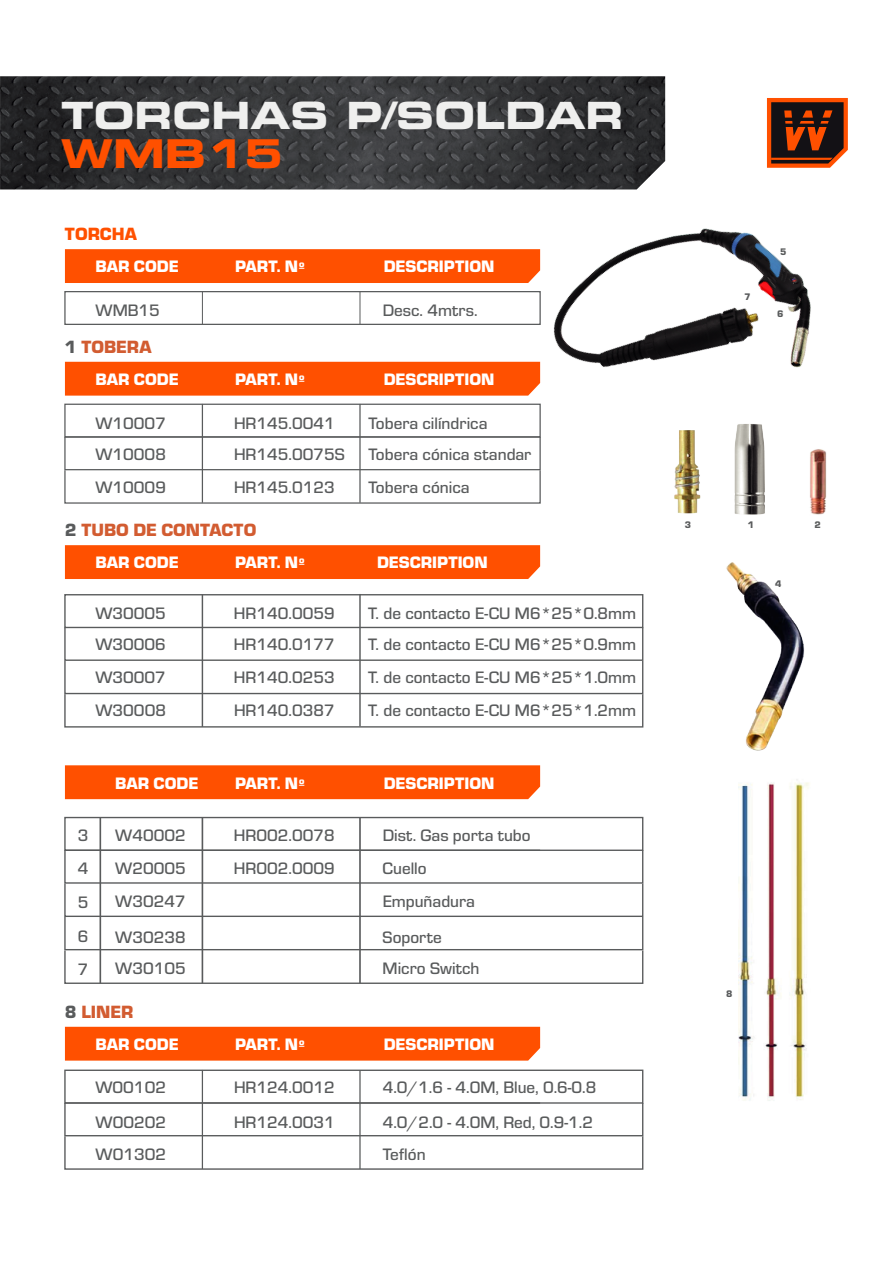
<style>
.page{position:relative;width:893px;height:1263px;background:#fff}
.page>*{position:absolute;margin:0;border:0;box-sizing:border-box;transform-origin:0 0}
.t1{font:39.75px "Eurostile LT Std Bold Ex 2";color:#ff5000}
.t2{font:37.5px "Eurostile LT Std Bold Ex 2";color:#efefee}
.t3{font:900 18.45px "Eurostile";color:#d25c31}
.t4{font:900 18.45px "Eurostile";color:#ff5000}
.t5{font:500 17.25px/31px "Eurostile";color:#595b5c}
.t6{font:900 17.25px "Eurostile";color:#fff}
.t7{font:900 9.9px "Eurostile";color:#595b5c}
.s1{color:#595b5c}
</style>
<div class="page">
<div style="left:65px;top:362px;width:458px;height:34px;background:#ff5000"></div>
<img style="left:523px;top:155px;width:288px;height:249px">
<img style="left:734px;top:424px;width:31px;height:91px">
<img style="left:810px;top:449px;width:17px;height:66px">
<img style="left:674px;top:430px;width:27px;height:84px">
<img style="left:726px;top:562px;width:78px;height:189px">
<img style="left:0;top:76px;width:665px;height:113px">
<hr style="left:202px;top:404px;width:1px;height:99px;background:#595b5c">
<hr style="left:359px;top:404px;width:2px;height:99px;background:#595b5c">
<div style="left:65px;top:545px;width:475px;height:34px;background:#ff5000"></div>
<div style="left:64px;top:404px;width:477px;height:34px;border:1px solid #595b5c"></div>
<div style="left:64px;top:436px;width:477px;height:34px;border:1px solid #595b5c"></div>
<div style="left:64px;top:470px;width:477px;height:34px;border:1px solid #595b5c"></div>
<hr style="left:359px;top:594px;width:2px;height:132px;background:#595b5c">
<hr style="left:359px;top:817px;width:2px;height:166px;background:#595b5c">
<div style="left:65px;top:765px;width:475px;height:34px;background:#ff5000"></div>
<hr style="left:202px;top:817px;width:1px;height:166px;background:#595b5c">
<div style="left:64px;top:817px;width:579px;height:34px;border:1px solid #595b5c"></div>
<div style="left:64px;top:849px;width:579px;height:35px;border:1px solid #595b5c"></div>
<div style="left:64px;top:916px;width:579px;height:34px;border:1px solid #595b5c"></div>
<div style="left:64px;top:950px;width:579px;height:34px;border:1px solid #595b5c"></div>
<div style="left:64px;top:883px;width:579px;height:34px;border:1px solid #595b5c"></div>
<hr style="left:359px;top:1070px;width:2px;height:99px;background:#595b5c">
<div style="left:65px;top:1027px;width:475px;height:33px;background:#ff5000"></div>
<hr style="left:202px;top:1070px;width:1px;height:99px;background:#595b5c">
<div style="left:64px;top:1069px;width:579px;height:35px;border:1px solid #595b5c"></div>
<div style="left:64px;top:1102px;width:579px;height:34px;border:1px solid #595b5c"></div>
<div style="left:64px;top:1136px;width:579px;height:34px;border:1px solid #595b5c"></div>
<hr style="left:202px;top:594px;width:1px;height:133px;background:#595b5c">
<div style="left:64px;top:594px;width:579px;height:34px;border:1px solid #595b5c"></div>
<div style="left:64px;top:627px;width:579px;height:34px;border:1px solid #595b5c"></div>
<div style="left:64px;top:660px;width:579px;height:34px;border:1px solid #595b5c"></div>
<div style="left:64px;top:693px;width:579px;height:34px;border:1px solid #595b5c"></div>
<img style="left:738px;top:779px;width:71px;height:322px">
<svg style="left:767px;top:98px;width:81px;height:70px;background:#713014"></svg>
<div style="left:65px;top:249px;width:475px;height:34px;background:#ff5000"></div>
<hr style="left:202px;top:291px;width:1px;height:33px;background:#595b5c">
<hr style="left:360px;top:291px;width:1px;height:33px;background:#595b5c">
<div style="left:64px;top:291px;width:477px;height:34px;border:1px solid #595b5c"></div>
<hr style="left:100px;top:817px;width:1px;height:166px;background:#595b5c">
<h2 class="t2" style="left:61px;top:90px;width:564px">TORCHAS P/SOLDAR</h2>
<h1 class="t1" style="left:61px;top:125px;width:223px">WMB15</h1>
<p class="t4" style="left:65px;top:221px;width:73px">TORCHA</p>
<p class="t6" style="left:95px;top:254px;width:85px">BAR CODE</p>
<p class="t6" style="left:235px;top:254px;width:72px">PART. Nº</p>
<p class="t6" style="left:384px;top:254px;width:112px">DESCRIPTION</p>
<p class="t5" style="left:96px;top:294px;width:66px">WMB15</p>
<p class="t5" style="left:383px;top:294px;width:96px">Desc. 4mtrs.</p>
<p class="t3" style="left:65px;top:333px;width:88px"><span class="s1">1</span> TOBERA</p>
<p class="t6" style="left:95px;top:367px;width:85px">BAR CODE</p>
<p class="t5" style="left:95px;top:407px;width:72px">W10007<br>W10008</p>
<p class="t5" style="left:95px;top:470px;width:72px">W10009</p>
<p class="t6" style="left:235px;top:367px;width:72px">PART. Nº</p>
<p class="t6" style="left:384px;top:367px;width:112px">DESCRIPTION</p>
<p class="t5" style="left:234px;top:407px;width:112px">HR145.0041<br>HR145.0075S</p>
<p class="t5" style="left:234px;top:470px;width:102px">HR145.0123</p>
<p class="t5" style="left:368px;top:407px;width:164px">Tobera cilíndrica<br>Tobera cónica standar</p>
<p class="t5" style="left:368px;top:470px;width:103px">Tobera cónica</p>
<p class="t3" style="left:65px;top:516px;width:193px"><span class="s1">2</span> TUBO DE CONTACTO</p>
<p class="t6" style="left:95px;top:550px;width:85px">BAR CODE</p>
<p class="t6" style="left:235px;top:550px;width:72px">PART. Nº</p>
<p class="t6" style="left:377px;top:550px;width:112px">DESCRIPTION</p>
<p class="t5" style="left:95px;top:597px;width:72px">W30005<br>W30006</p>
<p class="t5" style="left:95px;top:661px;width:72px">W30007</p>
<p class="t5" style="left:234px;top:597px;width:102px">HR140.0059<br>HR140.0177</p>
<p class="t5" style="left:234px;top:661px;width:102px">HR140.0253</p>
<p class="t5" style="left:368px;top:597px;width:270px">T. de contacto E-CU M6*25*0.8mm<br>T. de contacto E-CU M6*25*0.9mm</p>
<p class="t5" style="left:368px;top:661px;width:270px">T. de contacto E-CU M6*25*1.0mm</p>
<p class="t5" style="left:96px;top:694px;width:72px">W30008</p>
<p class="t5" style="left:234px;top:694px;width:102px">HR140.0387</p>
<p class="t5" style="left:368px;top:694px;width:270px">T. de contacto E-CU M6*25*1.2mm</p>
<p class="t6" style="left:115px;top:770px;width:85px">BAR CODE</p>
<p class="t6" style="left:235px;top:770px;width:72px">PART. Nº</p>
<p class="t6" style="left:384px;top:770px;width:112px">DESCRIPTION</p>
<p class="t5" style="left:78px;top:817px;width:12px;line-height:33.6px;text-align:justify">3<br>4<br>5<br>6<br>7</p>
<p class="t5" style="left:234px;top:818px;width:102px">HR002.0078</p>
<p class="t5" style="left:383px;top:818px;width:150px">Dist. Gas porta tubo</p>
<p class="t5" style="left:115px;top:819px;width:72px">W40002</p>
<p class="t5" style="left:115px;top:852px;width:72px">W20005</p>
<p class="t5" style="left:234px;top:852px;width:102px">HR002.0009</p>
<p class="t5" style="left:383px;top:852px;width:45px">Cuello</p>
<p class="t5" style="left:115px;top:885px;width:72px">W30247</p>
<p class="t5" style="left:383px;top:885px;width:94px">Empuñadura</p>
<p class="t5" style="left:115px;top:920px;width:72px">W30238</p>
<p class="t5" style="left:383px;top:920px;width:61px">Soporte</p>
<p class="t5" style="left:115px;top:951px;width:72px">W30105</p>
<p class="t5" style="left:383px;top:951px;width:98px">Micro Switch</p>
<p class="t3" style="left:65px;top:998px;width:70px"><span class="s1">8</span> LINER</p>
<p class="t6" style="left:95px;top:1032px;width:85px">BAR CODE</p>
<p class="t6" style="left:235px;top:1032px;width:72px">PART. Nº</p>
<p class="t6" style="left:384px;top:1032px;width:112px">DESCRIPTION</p>
<p class="t5" style="left:96px;top:1071px;width:72px">W00102</p>
<p class="t5" style="left:234px;top:1071px;width:102px">HR124.0012</p>
<p class="t5" style="left:383px;top:1071px;width:215px">4.0/1.6 - 4.0M, Blue, 0.6-0.8</p>
<p class="t5" style="left:96px;top:1106px;width:72px">W00202</p>
<p class="t5" style="left:234px;top:1106px;width:102px">HR124.0031</p>
<p class="t5" style="left:383px;top:1106px;width:212px">4.0/2.0 - 4.0M, Red, 0.9-1.2</p>
<p class="t5" style="left:96px;top:1138px;width:72px">W01302</p>
<p class="t5" style="left:383px;top:1138px;width:44px">Teflón</p>
<p class="t7" style="left:744px;top:290px;width:8px">7</p>
<p class="t7" style="left:780px;top:245px;width:8px">5</p>
<p class="t7" style="left:777px;top:307px;width:8px">6</p>
<p class="t7" style="left:685px;top:517px;width:8px">3</p>
<p class="t7" style="left:748px;top:517px;width:8px">1</p>
<p class="t7" style="left:814px;top:517px;width:8px">2</p>
<p class="t7" style="left:775px;top:576px;width:8px">4</p>
<p class="t7" style="left:726px;top:987px;width:8px">8</p>
</div>
